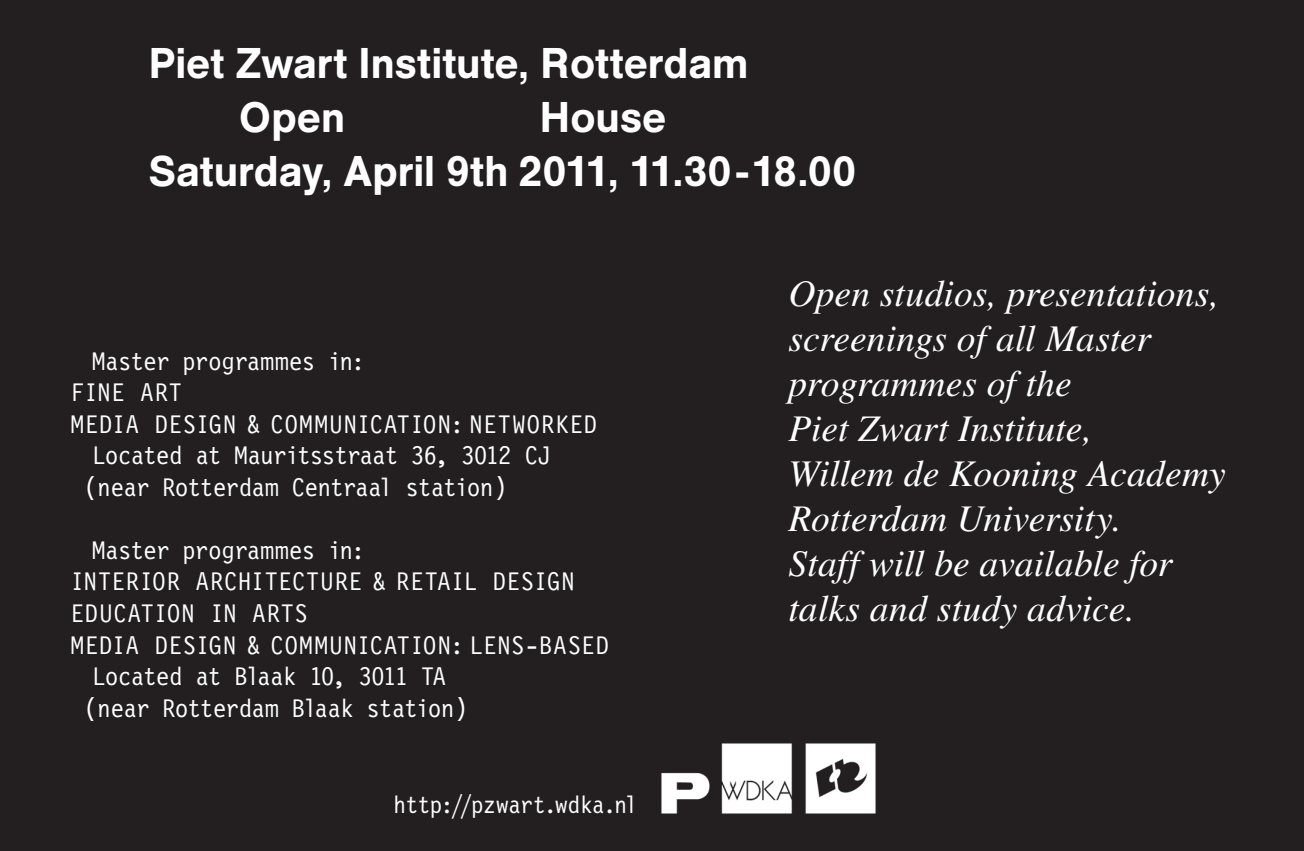
<style>
.page{position:relative;width:1304px;height:851px;background:#fff}
.page>*{position:absolute;margin:0;border:0;box-sizing:border-box;transform-origin:0 0}
.t1{font:500 45px "Nimbus San No 5 T";color:#fff}
.t2{font:italic 37.5px/45px "Nimbus Rom No 9 L";letter-spacing:.005em;color:#fff}
.t3{font:26.25px "Letter Gothic 12 Pitch BT";color:#fff}
.t4{font:26.25px "Letter Gothic 12 Pitch BT";letter-spacing:.04em;color:#fff}
.t5{font:26.25px "Letter Gothic 12 Pitch BT";letter-spacing:.045em;color:#fff}
.t6{font:26.25px "Letter Gothic 12 Pitch BT";letter-spacing:.03em;color:#fff}
.t7{font:26.25px "Letter Gothic 12 Pitch BT";letter-spacing:-.02em;color:#fff}
.t8{font:26.25px "Letter Gothic 12 Pitch BT";letter-spacing:-.025em;color:#fff}
.t9{font:26.25px "Letter Gothic 12 Pitch BT";letter-spacing:.035em;color:#fff}
.t10{font:25px "Letter Gothic 12 Pitch BT";letter-spacing:-.015em;color:#fff}
</style>
<div class="page">
<div style="left:0;top:0;width:1304px;height:850px;background:#231f20"></div>
<img style="left:661px;top:743px;width:215px;height:71px">
<p class="t1" style="left:149px;top:36px;width:601px">Piet Zwart Institute, Rotterdam</p>
<p class="t1" style="left:239px;top:90px;width:107px">Open</p>
<p class="t1" style="left:540px;top:90px;width:128px">House</p>
<p class="t1" style="left:149px;top:144px;width:708px">Saturday, April 9th 2011, 11.30-18.00</p>
<p class="t3" style="left:92px;top:346px;width:274px">Master programmes in:</p>
<p class="t3" style="left:71px;top:378px;width:112px">FINE ART</p>
<p class="t5" style="left:71px;top:409px;width:528px">MEDIA DESIGN &amp; COMMUNICATION: NETWORKED</p>
<p class="t7" style="left:92px;top:441px;width:460px">Located at Mauritsstraat 36, 3012 CJ</p>
<p class="t3" style="left:83px;top:472px;width:426px">(near Rotterdam Centraal station)</p>
<p class="t3" style="left:92px;top:535px;width:274px">Master programmes in:</p>
<p class="t6" style="left:71px;top:567px;width:505px">INTERIOR ARCHITECTURE &amp; RETAIL DESIGN</p>
<p class="t9" style="left:71px;top:598px;width:239px">EDUCATION IN ARTS</p>
<p class="t4" style="left:71px;top:630px;width:539px">MEDIA DESIGN &amp; COMMUNICATION: LENS-BASED</p>
<p class="t8" style="left:92px;top:661px;width:355px">Located at Blaak 10, 3011 TA</p>
<p class="t3" style="left:83px;top:693px;width:387px">(near Rotterdam Blaak station)</p>
<p class="t10" style="left:394px;top:790px;width:246px">http://pzwart.wdka.nl</p>
<p class="t2" style="left:788px;top:270px;width:432px">Open studios, presentations, screenings of all Master programmes of the</p>
<p class="t2" style="left:788px;top:405px;width:305px">Piet Zwart Institute,</p>
<p class="t2" style="left:788px;top:450px;width:439px">Willem de Kooning Academy<br>Rotterdam University.</p>
<p class="t2" style="left:788px;top:540px;width:386px">Staff will be available for talks and study advice.</p>
</div>
